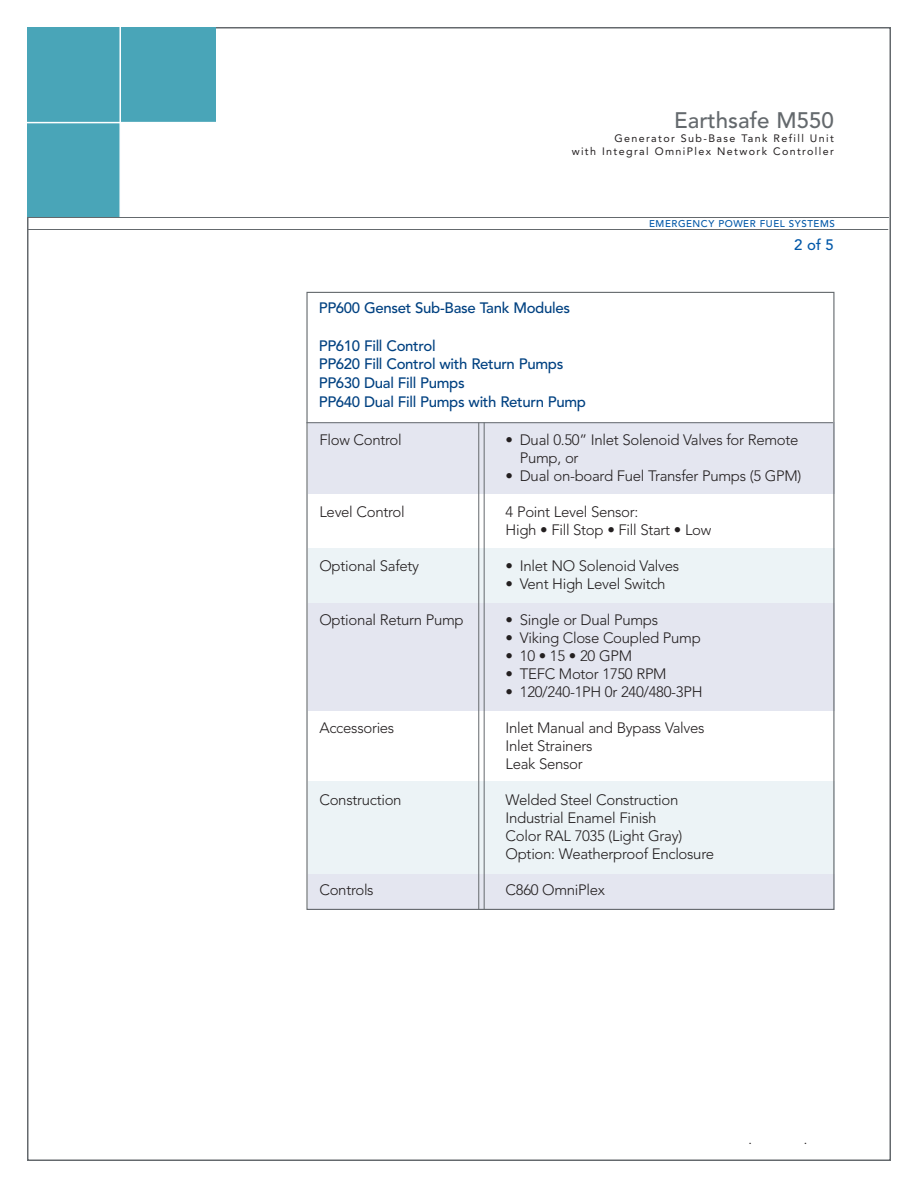
<style>
.page{position:relative;width:918px;height:1188px;background:#fff}
.page>*{position:absolute;margin:0;border:0;box-sizing:border-box;transform-origin:0 0}
.t1{font:500 22.35px "Avenir";color:#64696d}
.t2{font:300 15px/18px "Avenir";letter-spacing:-.02em;color:#231f20}
.t3{font:500 15px/18.8px "Avenir";letter-spacing:-.02em;color:#014181}
.t4{font:500 15px "Avenir";color:#0157a8}
.t5{font:12.75px "Avenir";color:#231f20}
.t6{font:10.8px/12.9px "Avenir";letter-spacing:.13em;color:#231f20;text-align:right}
.t7{font:500 9.75px "Avenir";letter-spacing:.055em;color:#0157a8}
</style>
<div class="page">
<div style="left:27px;top:27px;width:189px;height:95px;background:#49a5b8"></div>
<div style="left:27px;top:123px;width:94px;height:94px;background:#49a5b8"></div>
<hr style="left:119px;top:27px;width:2px;height:190px;background:#fff">
<hr style="left:27px;top:217px;width:862px;height:1px;background:#64696d">
<hr style="left:27px;top:229px;width:861px;height:1px;background:#64696d">
<div style="left:308px;top:873px;width:526px;height:37px;background:#e4e6f0"></div>
<div style="left:308px;top:781px;width:526px;height:93px;background:#ecf3f6"></div>
<div style="left:308px;top:601px;width:526px;height:110px;background:#e4e6f0"></div>
<div style="left:308px;top:548px;width:526px;height:55px;background:#ecf3f6"></div>
<div style="left:308px;top:423px;width:526px;height:71px;background:#e4e6f0"></div>
<hr style="left:306px;top:422px;width:527px;height:1px;background:#64696d">
<hr style="left:478px;top:423px;width:1px;height:486px;background:#64696d">
<hr style="left:484px;top:422px;width:1px;height:488px;background:#64696d">
<h1 class="t1" style="left:674px;top:111px;width:161px">Earthsafe M550</h1>
<p class="t6" style="left:572px;top:133px;width:264px">Generator Sub-Base Tank Refill Unit<br>with Integral OmniPlex Network Controller</p>
<p class="t7" style="left:649px;top:220px;width:187px">EMERGENCY POWER FUEL SYSTEMS</p>
<p class="t4" style="left:794px;top:238px;width:41px">2of5</p>
<p class="t3" style="left:319px;top:300px;width:253px">PP600 Genset Sub-Base Tank Modules</p>
<p class="t3" style="left:319px;top:337px;width:269px">PP610 Fill Control<br>PP620 Fill Control with Return Pumps<br>PP630 Dual Fill Pumps<br>PP640 Dual Fill Pumps with Return Pump</p>
<p class="t2" style="left:319px;top:432px;width:84px">Flow Control</p>
<p class="t2" style="left:520px;top:432px;width:280px;text-indent:-14px">• Dual 0.50” Inlet Solenoid Valves for Remote<br>Pump, or</p>
<p class="t2" style="left:506px;top:468px;width:297px">• Dual on-board Fuel Transfer Pumps (5 GPM)</p>
<p class="t2" style="left:506px;top:504px;width:207px">4 Point Level Sensor:<br>High • Fill Stop • Fill Start • Low</p>
<p class="t2" style="left:506px;top:558px;width:175px">• Inlet NO Solenoid Valves</p>
<p class="t2" style="left:506px;top:576px;width:161px">• Vent High Level Switch</p>
<p class="t2" style="left:506px;top:612px;width:154px">• Single or Dual Pumps</p>
<p class="t2" style="left:506px;top:630px;width:197px">• Viking Close Coupled Pump</p>
<p class="t2" style="left:506px;top:648px;width:128px">• 10•15•20GPM</p>
<p class="t2" style="left:506px;top:666px;width:163px">• TEFC Motor 1750 RPM</p>
<p class="t2" style="left:506px;top:684px;width:198px">• 120/240-1PH 0r 240/480-3PH</p>
<p class="t2" style="left:506px;top:720px;width:200px">Inlet Manual and Bypass Valves<br>Inlet Strainers<br>Leak Sensor</p>
<p class="t2" style="left:506px;top:792px;width:210px">Welded Steel Construction<br>Industrial Enamel Finish<br>Color RAL 7035 (Light Gray)<br>Option: Weatherproof Enclosure</p>
<p class="t2" style="left:506px;top:882px;width:101px">C860 OmniPlex</p>
<p class="t2" style="left:319px;top:504px;width:87px">Level Control</p>
<p class="t2" style="left:319px;top:558px;width:101px">Optional Safety</p>
<p class="t2" style="left:319px;top:612px;width:146px">Optional Return Pump</p>
<p class="t2" style="left:319px;top:720px;width:76px">Accessories</p>
<p class="t2" style="left:319px;top:792px;width:84px">Construction</p>
<p class="t2" style="left:319px;top:882px;width:56px">Controls</p>
<p class="t5" style="left:748px;top:1134px;width:5px">.</p>
<p class="t5" style="left:804px;top:1134px;width:5px">.</p>
</div>
